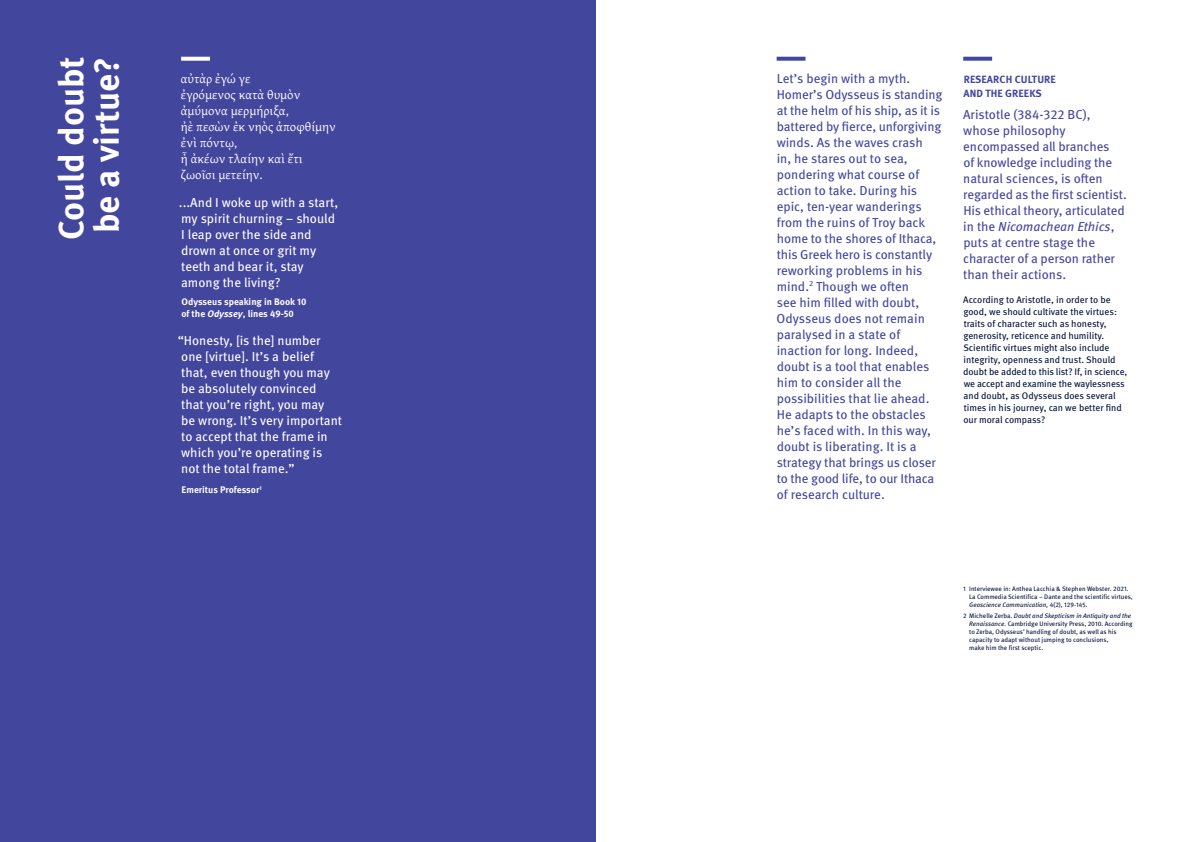
<style>
.page{position:relative;width:1191px;height:842px;background:#fff}
.page>*{position:absolute;margin:0;border:0;box-sizing:border-box;transform-origin:0 0}
.t1{font:700 35px/35.5px "Meta Pro";color:#fff}
.t2{font:13px/16px "Meta Pro";letter-spacing:-.01em;color:#43469d}
.t3{font:13px/16px "Meta Pro";color:#fff}
.t4{font:13px/16px "Gentium Plus";color:#fff}
.t5{font:700 10.5px/14px "Meta Pro";letter-spacing:.01em;color:#43469d}
.t6{font:9.5px/12px "Meta Pro";letter-spacing:-.005em;color:#000f38}
.t7{font:700 9.5px/12px "Meta Pro";color:#fff}
.t8{font:6.5px/8px "Meta Pro";color:#000f38}
.s1{font-style:italic}
</style>
<div class="page">
<div style="left:0;top:0;width:595px;height:842px;background:#43469d"></div>
<svg style="left:181px;top:57px;width:29px;height:4px"></svg>
<svg style="left:963px;top:57px;width:29px;height:4px"></svg>
<svg style="left:776px;top:57px;width:29px;height:4px"></svg>
<h1 class="t1" style="left:51px;top:240px;width:185px;rotate:-90deg">Could doubt be a virtue?</h1>
<p class="t4" style="left:181px;top:69px;width:157px">αὐτὰρ ἐγώ γε<br>ἐγρόμενος κατὰ θυμὸν ἀμύμονα μερμήριξα,<br>ἠὲ πεσὼν ἐκ νηὸς ἀποφθίμην ἐνὶ πόντῳ,<br>ἦ ἀκέων τλαίην καὶ ἔτι ζωοῖσι μετείην.</p>
<p class="t3" style="left:179px;top:193px;width:161px">...And I woke up with a start, my spirit churning – should<br>I leap over the side and drown at once or grit my teeth and bear it, stay among the living?</p>
<p class="t7" style="left:181px;top:295px;width:127px">Odysseus speaking in Book 10 of the <span class="s1">Odyssey</span>, lines 49-50</p>
<p class="t3" style="left:178px;top:331px;width:166px">“Honesty, [is the] number one [virtue]. It’s a belief<br>that, even though you may be absolutely convinced<br>that you’re right, you may<br>be wrong. It’s very important to accept that the frame in which you’re operating is<br>not the total frame.”</p>
<p class="t7" style="left:182px;top:483px;width:82px">Emeritus Professor<sup>1</sup></p>
<p class="t2" style="left:776px;top:69px;width:168px">Let’s begin with a myth.<br>Homer’s Odysseus is standing at the helm of his ship, as it is battered by fierce, unforgiving winds. As the waves crash<br>in, he stares out to sea, pondering what course of action to take. During his epic, ten-year wanderings from the ruins of Troy back home to the shores of Ithaca, this Greek hero is constantly reworking problems in his mind.<sup>2</sup> Though we often<br>see him filled with doubt,<br>Odysseus does not remain paralysed in a state of inaction for long. Indeed, doubt is a tool that enables him to consider all the possibilities that lie ahead.<br>He adapts to the obstacles he’s faced with. In this way, doubt is liberating. It is a strategy that brings us closer to the good life, to our Ithaca of research culture.</p>
<p class="t5" style="left:963px;top:71px;width:94px">RESEARCH CULTURE<br>AND THE GREEKS</p>
<p class="t2" style="left:963px;top:105px;width:165px">Aristotle (384-322 BC), whose philosophy encompassed all branches<br>of knowledge including the natural sciences, is often regarded as the first scientist.<br>His ethical theory, articulated in the <span class="s1">Nicomachean Ethics</span>, puts at centre stage the character of a person rather than their actions.</p>
<p class="t6" style="left:963px;top:293px;width:166px">According to Aristotle, in order to be good, we should cultivate the virtues: traits of character such as honesty, generosity, reticence and humility.<br>Scientific virtues might also include integrity, openness and trust. Should doubt be added to this list? If, in science, we accept and examine the waylessness and doubt, as Odysseus does several times in his journey, can we better find our moral compass?</p>
<p class="t8" style="left:969px;top:584px;width:165px;text-indent:-6px">1 Interviewee in: Anthea Lacchia &amp; Stephen Webster. 2021.<br>La Commedia Scientifica – Dante and the scientific virtues,<br><span class="s1">Geoscience Communication,</span> 4(2), 129-145.</p>
<p class="t8" style="left:969px;top:611px;width:165px;text-indent:-6px">2 Michelle Zerba. <span class="s1">Doubt and Skepticism in Antiquity and the Renaissance.</span> Cambridge University Press, 2010. According to Zerba, Odysseus’ handling of doubt, as well as his capacity to adapt without jumping to conclusions,<br>make him the first sceptic.</p>
</div>
